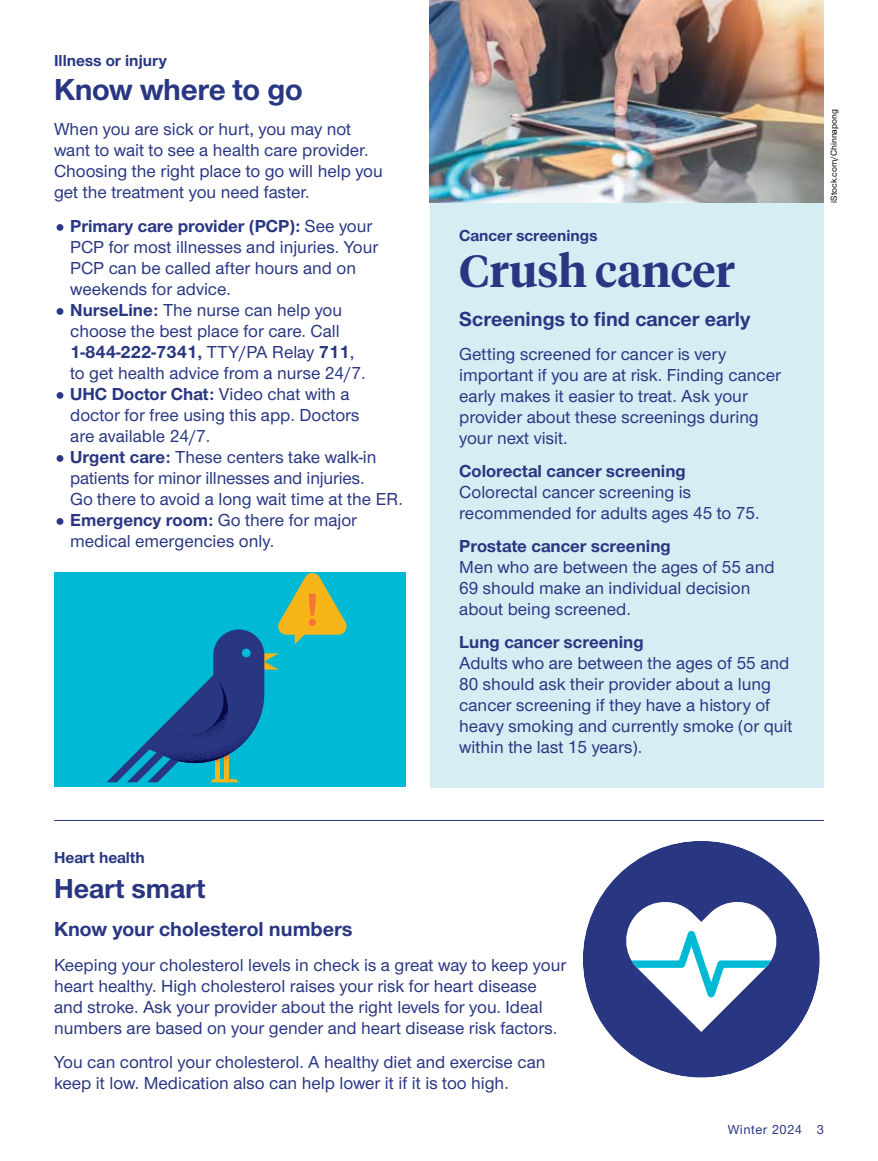
<style>
.page{position:relative;width:878px;height:1161px;background:#fff}
.page>*{position:absolute;margin:0;border:0;box-sizing:border-box;transform-origin:0 0}
.Hed_serif_secondary_AMC{font:600 45px "UHC Serif Headline";color:#293682}
.Hed_sans_primary_AMC{font:700 31.5px "UHC Sans";letter-spacing:-.01em;color:#293682}
.Hed_sans_secondary_AMC{font:700 28.5px "UHC Sans";color:#293682}
.Deck_AMC{font:700 21px "UHC Sans";color:#293682}
.Sans_no_indent_AMC{font:500 18px/21px "UHC Sans";color:#293682}
.Subhead_AMC{font:700 18px "UHC Sans";color:#293682}
.tag_category_AMC{font:700 16.5px "UHC Sans";color:#293682}
.Folio_R_AMC{font:500 13.5px "UHC Sans";letter-spacing:.04em;color:#293682}
.Legal_language_AMC{font:500 9px "UHC Sans";color:#000}
.s1{font-weight:700}
</style>
<div class="page">
<div style="left:430px;top:0;width:394px;height:787px;background:#d5eef4"></div>
<img style="left:430px;top:0;width:394px;height:202px">
<div style="left:54px;top:572px;width:351px;height:215px;background:#00bad5"></div>
<svg style="left:107px;top:573px;width:240px;height:209px"></svg>
<div style="left:242px;top:649px;width:9px;height:8px;background:#00bad5;border-radius:50%"></div>
<hr style="left:54px;top:820px;width:770px;height:1px;background:#293682">
<div style="left:582px;top:841px;width:237px;height:237px;background:#293682;border-radius:50%"></div>
<svg style="left:626px;top:902px;width:151px;height:130px"></svg>
<p class="tag_category_AMC" style="left:54px;top:49px;width:114px">Illness or injury</p>
<p class="Hed_sans_primary_AMC" style="left:54px;top:68px;width:250px">Know where to go</p>
<p class="Sans_no_indent_AMC" style="left:54px;top:117px;width:330px">When you are sick or hurt, you may not want to wait to see a health care provider.<br>Choosing the right place to go will help you get the treatment you need faster.</p>
<p class="Sans_no_indent_AMC" style="left:70px;top:215px;width:309px"><span class="s1">Primary care provider (PCP):</span> See your PCP for most illnesses and injuries. Your PCP can be called after hours and on weekends for advice.</p>
<p class="Sans_no_indent_AMC" style="left:70px;top:299px;width:297px"><span class="s1">NurseLine:</span> The nurse can help you choose the best place for care. Call <span class="s1">1-844-222-7341,</span> TTY/PA Relay <span class="s1">711</span>, to get health advice from a nurse 24/7.</p>
<p class="Sans_no_indent_AMC" style="left:70px;top:383px;width:291px"><span class="s1">UHC Doctor Chat:</span> Video chat with a doctor for free using this app. Doctors are available 24/7.</p>
<p class="Sans_no_indent_AMC" style="left:70px;top:446px;width:334px"><span class="s1">Urgent care:</span> These centers take walk-in patients for minor illnesses and injuries.<br>Go there to avoid a long wait time at the ER.</p>
<p class="Sans_no_indent_AMC" style="left:70px;top:509px;width:288px"><span class="s1">Emergency room:</span> Go there for major medical emergencies only.</p>
<p class="tag_category_AMC" style="left:459px;top:224px;width:140px">Cancer screenings</p>
<p class="Hed_serif_secondary_AMC" style="left:459px;top:240px;width:277px">Crush cancer</p>
<p class="Deck_AMC" style="left:459px;top:305px;width:293px">Screenings to find cancer early</p>
<p class="Sans_no_indent_AMC" style="left:459px;top:343px;width:323px">Getting screened for cancer is very important if you are at risk. Finding cancer early makes it easier to treat. Ask your provider about these screenings during your next visit.</p>
<p class="Subhead_AMC" style="left:459px;top:459px;width:228px">Colorectal cancer screening</p>
<p class="Sans_no_indent_AMC" style="left:459px;top:481px;width:302px">Colorectal cancer screening is recommended for adults ages 45 to 75.</p>
<p class="Subhead_AMC" style="left:459px;top:534px;width:213px">Prostate cancer screening</p>
<p class="Sans_no_indent_AMC" style="left:459px;top:556px;width:317px">Men who are between the ages of 55 and<br>69 should make an individual decision about being screened.</p>
<p class="Subhead_AMC" style="left:459px;top:630px;width:186px">Lung cancer screening</p>
<p class="Sans_no_indent_AMC" style="left:459px;top:652px;width:335px">Adults who are between the ages of 55 and 80 should ask their provider about a lung cancer screening if they have a history of heavy smoking and currently smoke (or quit within the last 15 years).</p>
<p class="tag_category_AMC" style="left:54px;top:846px;width:92px">Heart health</p>
<p class="Hed_sans_secondary_AMC" style="left:54px;top:869px;width:153px">Heart smart</p>
<p class="Deck_AMC" style="left:54px;top:915px;width:300px">Know your cholesterol numbers</p>
<p class="Sans_no_indent_AMC" style="left:54px;top:953px;width:513px">Keeping your cholesterol levels in check is a great way to keep your heart healthy. High cholesterol raises your risk for heart disease and stroke. Ask your provider about the right levels for you. Ideal numbers are based on your gender and heart disease risk factors.</p>
<p class="Sans_no_indent_AMC" style="left:54px;top:1051px;width:493px">You can control your cholesterol. A healthy diet and exercise can keep it low. Medication also can help lower it if it is too high.</p>
<p class="Legal_language_AMC" style="left:827px;top:203px;width:95px;rotate:-90deg">iStock.com/Chinnapong</p>
<p class="Folio_R_AMC" style="left:727px;top:1120px;width:98px">Winter 2024 3</p>
</div>
